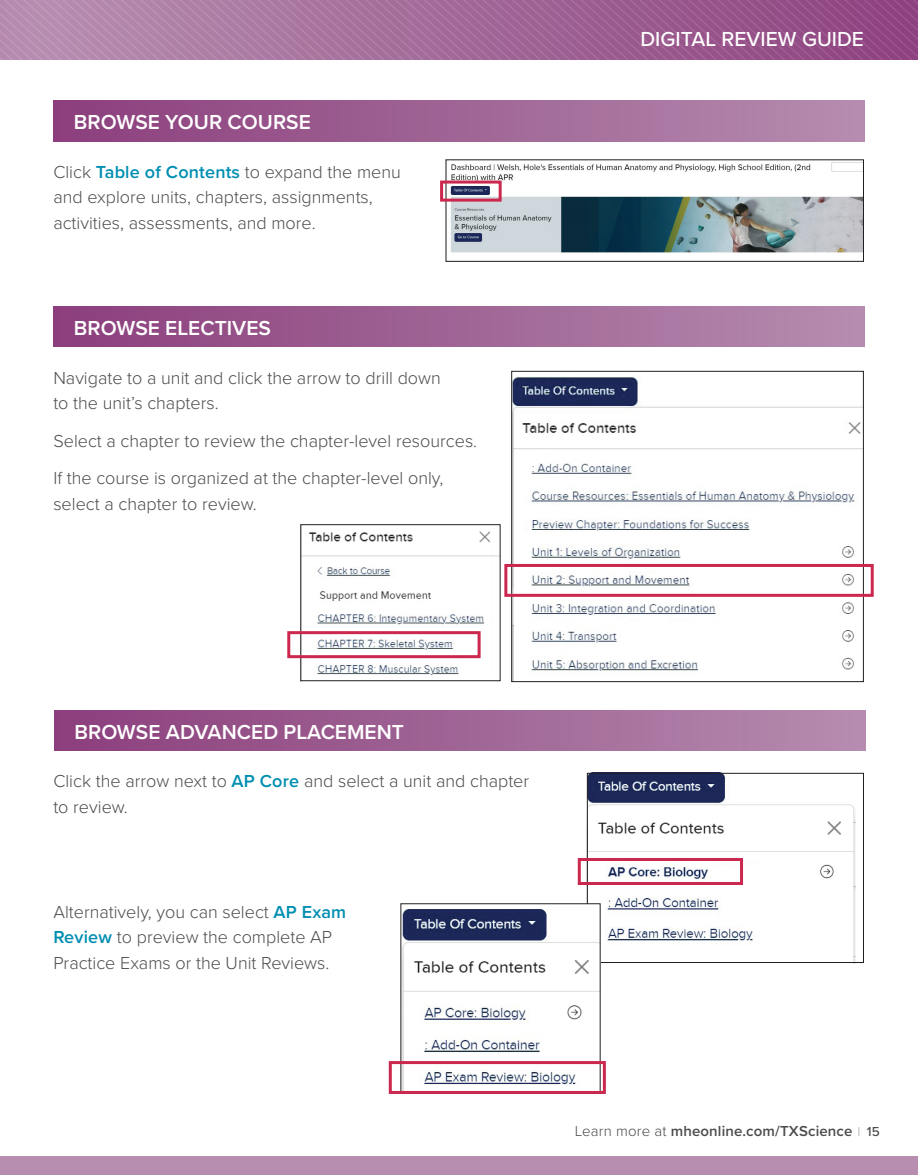
<style>
.page{position:relative;width:918px;height:1175px;background:#fff}
.page>*{position:absolute;margin:0;border:0;box-sizing:border-box;transform-origin:0 0}
.t1{font:600 21px "Proxima Nova";color:#fff}
.t2{font:500 21px "Proxima Nova";color:#fff}
.t3{font:300 18px/25.5px "Proxima Nova";color:#4b4c4d}
.t4{font:600 15px "Proxima Nova";letter-spacing:.01em;color:#4b4c4d}
.s1{font-weight:600;color:#008eb1}
.s2{font-weight:300}
.s3{font-weight:300;font-size:13.5px;color:#a8a9ad}
.s4{font-weight:500;font-size:13.5px}
</style>
<div class="page">
<div style="left:0;top:1156px;width:918px;height:18px;background:#b78db0"></div>
<img style="left:513px;top:375px;width:349px;height:305px">
<div style="left:511px;top:371px;width:353px;height:311px;border:1px solid #231f20"></div>
<img style="left:450px;top:162px;width:412px;height:91px">
<div style="left:445px;top:159px;width:419px;height:103px;border:1px solid #231f20"></div>
<div style="left:440px;top:180px;width:62px;height:22px;border:3px solid #cc274e"></div>
<div style="left:504px;top:564px;width:370px;height:33px;border:3px solid #cc274e"></div>
<img style="left:589px;top:774px;width:266px;height:187px">
<div style="left:587px;top:772px;width:277px;height:191px;border:1px solid #231f20"></div>
<div style="left:578px;top:858px;width:165px;height:27px;border:3px solid #cc274e"></div>
<img style="left:303px;top:531px;width:195px;height:144px">
<div style="left:301px;top:524px;width:199px;height:157px;border:1px solid #231f20"></div>
<div style="left:287px;top:631px;width:194px;height:27px;border:3px solid #cc274e"></div>
<img style="left:403px;top:905px;width:195px;height:185px">
<div style="left:401px;top:903px;width:199px;height:190px;border:1px solid #231f20"></div>
<div style="left:389px;top:1061px;width:217px;height:33px;border:3px solid #cc274e"></div>
<svg style="left:0;top:0;width:918px;height:60px;background:#a46b9a"></svg>
<div style="left:53px;top:101px;width:812px;height:40px;background:linear-gradient(to right,#8b3e7c,#b58caf)"></div>
<div style="left:53px;top:306px;width:812px;height:40px;background:linear-gradient(to right,#8b3e7c,#b58caf)"></div>
<div style="left:54px;top:710px;width:811px;height:40px;background:linear-gradient(to right,#8b3e7c,#b58caf)"></div>
<p class="t1" style="left:74px;top:106px;width:238px">BROWSE YOUR COURSE</p>
<p class="t3" style="left:53px;top:158px;width:349px">Click <span class="s1">Table of Contents</span> to expand the menu and explore units, chapters, assignments, activities, assessments, and more.</p>
<p class="t1" style="left:74px;top:312px;width:199px">BROWSE ELECTIVES</p>
<p class="t3" style="left:53px;top:364px;width:389px">Navigate to a unit and click the arrow to drill down to the unit’s chapters.</p>
<p class="t3" style="left:53px;top:421px;width:425px;line-height:37.5px">Select a chapter to review the chapter-level resources.<br>If the course is organized at the chapter-level only,</p>
<p class="t3" style="left:53px;top:490px;width:205px">select a chapter to review.</p>
<p class="t2" style="left:640px;top:23px;width:225px">DIGITAL REVIEW GUIDE</p>
<p class="t1" style="left:75px;top:716px;width:331px">BROWSE ADVANCED PLACEMENT</p>
<p class="t3" style="left:53px;top:767px;width:477px">Click the arrow next to <span class="s1">AP Core</span> and select a unit and chapter to review.</p>
<p class="t3" style="left:53px;top:898px;width:294px">Alternatively, you can select <span class="s1">AP Exam<br>Review</span> to preview the complete AP<br>Practice Exams or the Unit Reviews.</p>
<p class="t4" style="left:575px;top:1119px;width:306px"><span class="s2">Learn more at</span> mheonline.com/TXScience <span class="s3">I</span> <span class="s4">15</span></p>
</div>
